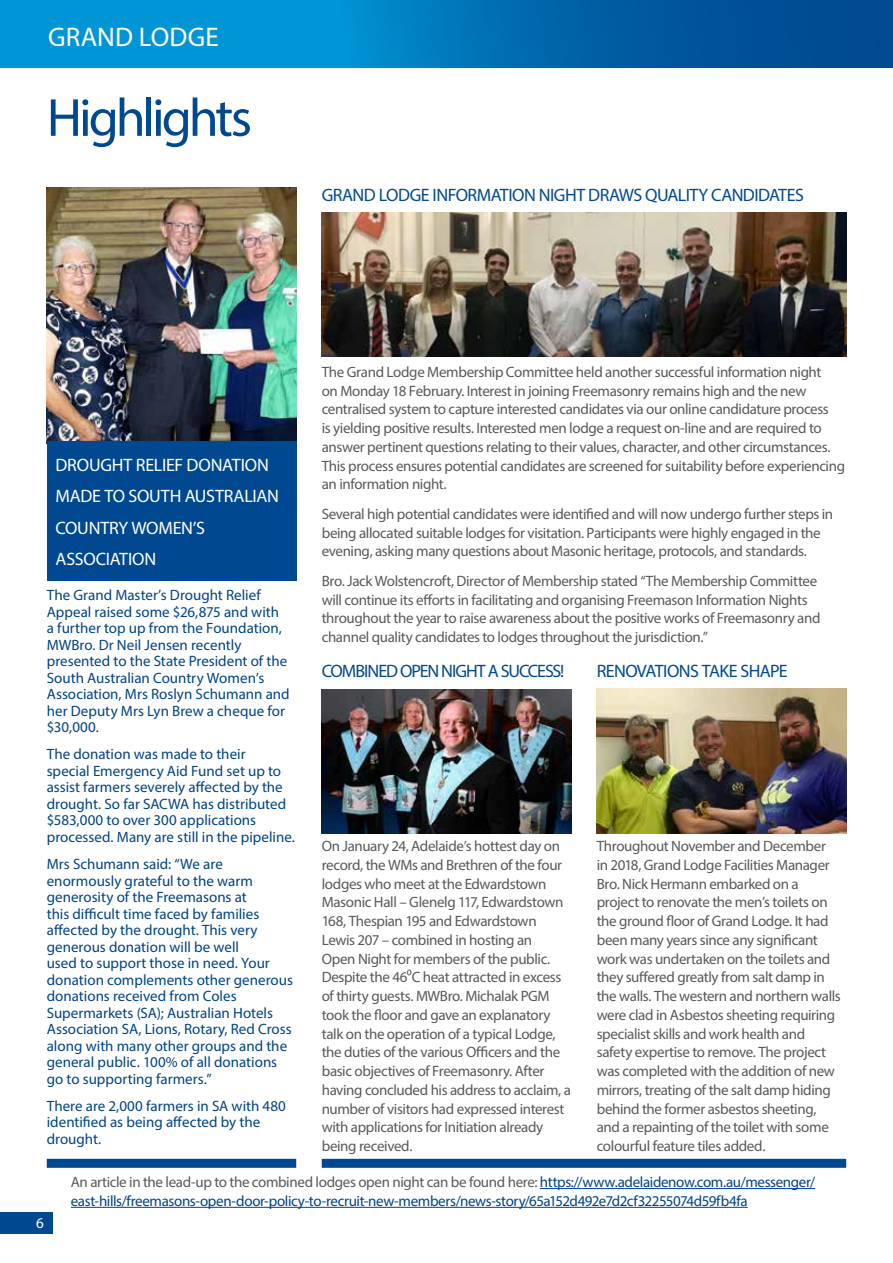
<style>
.page{position:relative;width:893px;height:1263px;background:#fff}
.page>*{position:absolute;margin:0;border:0;box-sizing:border-box;transform-origin:0 0}
.t1{font:54px "Myriad Pro";letter-spacing:-.055em;color:#004990}
.t2{font:27px "Myriad Pro";letter-spacing:.005em;color:#fff}
.t3{font:18px "Myriad Pro";letter-spacing:-.04em;color:#004990}
.t4{font:18px/31.5px "Myriad Pro";letter-spacing:-.01em;color:#fff}
.t5{font:15px/18.8px "Myriad Pro";letter-spacing:-.025em;color:#58595b}
.t6{font:15px/16.5px "Myriad Pro";color:#014386}
.t7{font:15px/18.8px "Myriad Pro";letter-spacing:-.025em;color:#014386}
.t8{font:15px "Myriad Pro";color:#fff}
.s1{color:#58595b}
</style>
<div class="page">
<div style="left:322px;top:1159px;width:524px;height:9px;background:#004990"></div>
<img style="left:322px;top:213px;width:524px;height:144px">
<img style="left:597px;top:689px;width:249px;height:144px">
<img style="left:47px;top:187px;width:249px;height:254px">
<div style="left:47px;top:441px;width:249px;height:140px;background:#004990"></div>
<div style="left:47px;top:1159px;width:249px;height:9px;background:#004990"></div>
<img style="left:322px;top:689px;width:249px;height:144px">
<hr style="left:540px;top:1188px;width:275px;height:1px;background:#014386">
<hr style="left:71px;top:1207px;width:677px;height:1px;background:#014386">
<div style="left:0;top:1212px;width:52px;height:21px;background:#004990"></div>
<svg style="left:0;top:0;width:893px;height:68px;background:#0076b9"></svg>
<h2 class="t2" style="left:48px;top:20px;width:172px">GRAND LODGE</h2>
<h1 class="t1" style="left:47px;top:84px;width:207px">Highlights</h1>
<p class="t3" style="left:322px;top:183px;width:484px">GRAND LODGE INFORMATION NIGHT DRAWS QUALITY CANDIDATES</p>
<p class="t5" style="left:322px;top:362px;width:525px">The Grand Lodge Membership Committee held another successful information night<br>on Monday 18 February. Interest in joining Freemasonry remains high and the new centralised system to capture interested candidates via our online candidature process<br>is yielding positive results. Interested men lodge a request on-line and are required to answer pertinent questions relating to their values, character, and other circumstances.<br>This process ensures potential candidates are screened for suitability before experiencing an information night.</p>
<p class="t5" style="left:322px;top:504px;width:513px">Several high potential candidates were identified and will now undergo further steps in being allocated suitable lodges for visitation. Participants were highly engaged in the evening, asking many questions about Masonic heritage, protocols, and standards.</p>
<p class="t5" style="left:322px;top:571px;width:500px">Bro. Jack Wolstencroft, Director of Membership stated “The Membership Committee will continue its efforts in facilitating and organising Freemason Information Nights throughout the year to raise awareness about the positive works of Freemasonry and channel quality candidates to lodges throughout the jurisdiction.”</p>
<p class="t4" style="left:55px;top:448px;width:225px">DROUGHT RELIEF DONATION<br>MADE TO SOUTH AUSTRALIAN<br>COUNTRY WOMEN’S<br>ASSOCIATION</p>
<p class="t6" style="left:47px;top:587px;width:244px">The Grand Master’s Drought Relief<br>Appeal raised some $26,875 and with a further top up from the Foundation,<br>MWBro. Dr Neil Jensen recently presented to the State President of the<br>South Australian Country Women’s<br>Association, Mrs Roslyn Schumann and her Deputy Mrs Lyn Brew a cheque for $30,000.</p>
<p class="t6" style="left:47px;top:746px;width:250px">The donation was made to their<br>special Emergency Aid Fund set up to assist farmers severely affected by the drought. So far SACWA has distributed $583,000 to over 300 applications processed. Many are still in the pipeline.</p>
<p class="t6" style="left:47px;top:855px;width:248px">Mrs Schumann said: “We are enormously grateful to the warm generosity of the Freemasons at<br>this difficult time faced by families affected by the drought. This very generous donation will be well<br>used to support those in need. Your donation complements other generous donations received from Coles Supermarkets (SA); Australian Hotels Association SA, Lions, Rotary, Red Cross along with many other groups and the general public. 100% of all donations go to supporting farmers.”</p>
<p class="t6" style="left:47px;top:1097px;width:241px">There are 2,000 farmers in SA with 480 identified as being affected by the drought.</p>
<p class="t3" style="left:322px;top:660px;width:244px">COMBINED OPEN NIGHT A SUCCESS!</p>
<p class="t3" style="left:597px;top:660px;width:192px">RENOVATIONS TAKE SHAPE</p>
<p class="t5" style="left:597px;top:836px;width:246px">Throughout November and December in 2018, Grand Lodge Facilities Manager Bro. Nick Hermann embarked on a project to renovate the men’s toilets on the ground floor of Grand Lodge. It had been many years since any significant work was undertaken on the toilets and they suffered greatly from salt damp in the walls. The western and northern walls were clad in Asbestos sheeting requiring specialist skills and work health and safety expertise to remove. The project was completed with the addition of new mirrors, treating of the salt damp hiding behind the former asbestos sheeting, and a repainting of the toilet with some colourful feature tiles added.</p>
<p class="t5" style="left:322px;top:836px;width:251px">On January 24, Adelaide’s hottest day on record, the WMs and Brethren of the four lodges who meet at the Edwardstown Masonic Hall – Glenelg 117, Edwardstown 168, Thespian 195 and Edwardstown Lewis 207 – combined in hosting an<br>Open Night for members of the public.<br>Despite the 46⁰C heat attracted in excess of thirty guests. MWBro. Michalak PGM took the floor and gave an explanatory talk on the operation of a typical Lodge, the duties of the various Officers and the basic objectives of Freemasonry. After having concluded his address to acclaim, a number of visitors had expressed interest with applications for Initiation already being received.</p>
<p class="t7" style="left:71px;top:1172px;width:746px"><span class="s1">An article in the lead-up to the combined lodges open night can be found here:</span> https://www.adelaidenow.com.au/messenger/ east-hills/freemasons-open-door-policy-to-recruit-new-members/news-story/65a152d492e7d2cf32255074d59fb4fa</p>
<p class="t8" style="left:36px;top:1214px;width:9px">6</p>
</div>
